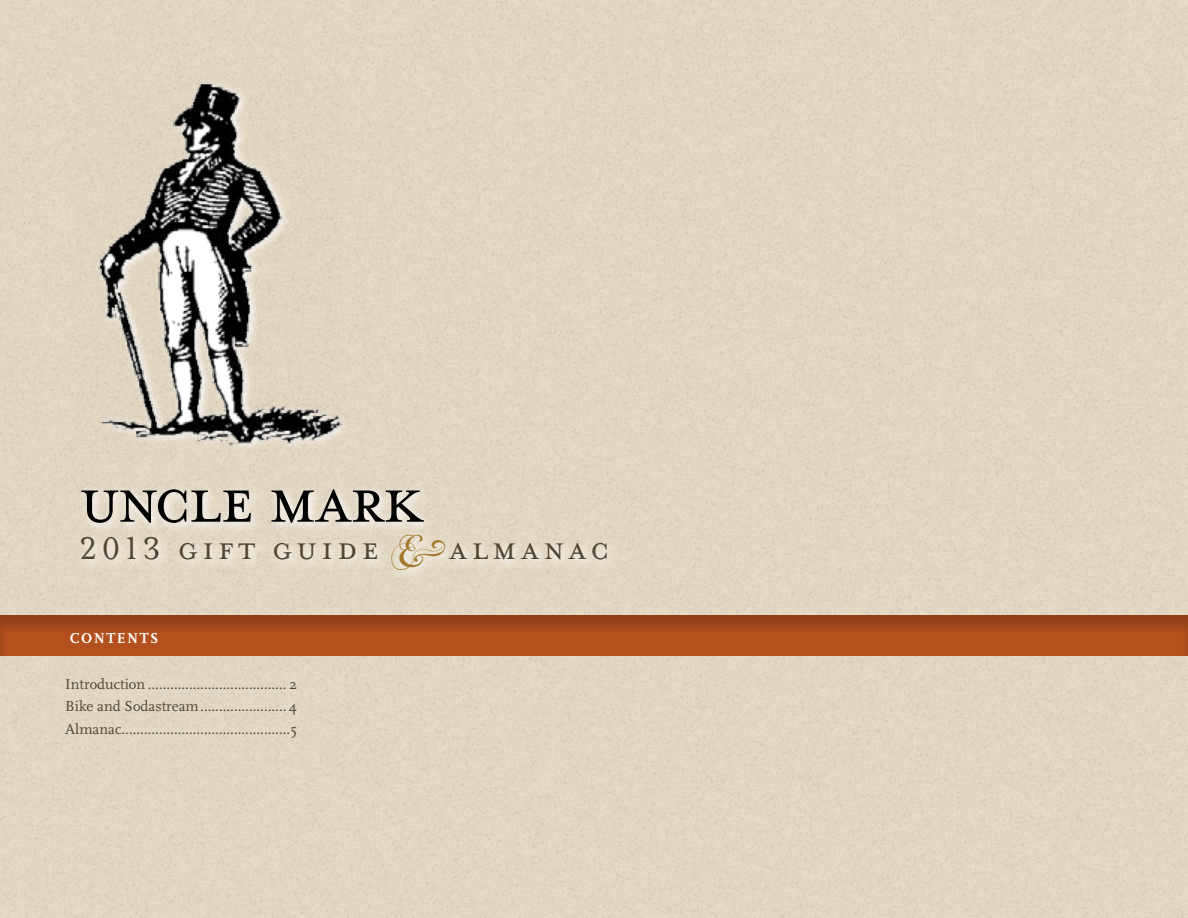
<style>
.page{position:relative;width:1188px;height:918px;background:#fff}
.page>*{position:absolute;margin:0;border:0;box-sizing:border-box;transform-origin:0 0}
.t1{font:72px "Mrs Eaves Small Caps";letter-spacing:-.03em;color:#000}
.t2{font:36px "Mrs Eaves Small Caps";letter-spacing:.12em;color:#504632}
.t3{font:15px/22.5px "FF Scala";color:#504632;text-align:justify}
.t4{font:700 15px "FF Scala";letter-spacing:.1em;color:#fff}
</style>
<div class="page">
<svg style="left:76px;top:78px;width:542px;height:503px;fill:#e3d8c3"></svg>
<img style="left:73px;top:79px;width:270px;height:367px">
<div style="left:0;top:610px;width:1188px;height:47px;background:#000;opacity:.2"></div>
<svg style="left:391px;top:534px;width:54px;height:36px"></svg>
<h1 class="t1" style="left:79px;top:461px;width:346px">uncle mark</h1>
<h2 class="t2" style="left:79px;top:529px;width:301px">2013 gift guide</h2>
<h2 class="t2" style="left:449px;top:529px;width:162px">almanac</h2>
<p class="t4" style="left:70px;top:629px;width:90px">CONTENTS</p>
<p class="t3" style="left:65px;top:673px;width:233px">Introduction ..................................... 2<br>Bike and Sodastream....................... 4<br>Almanac.............................................5</p>
</div>
